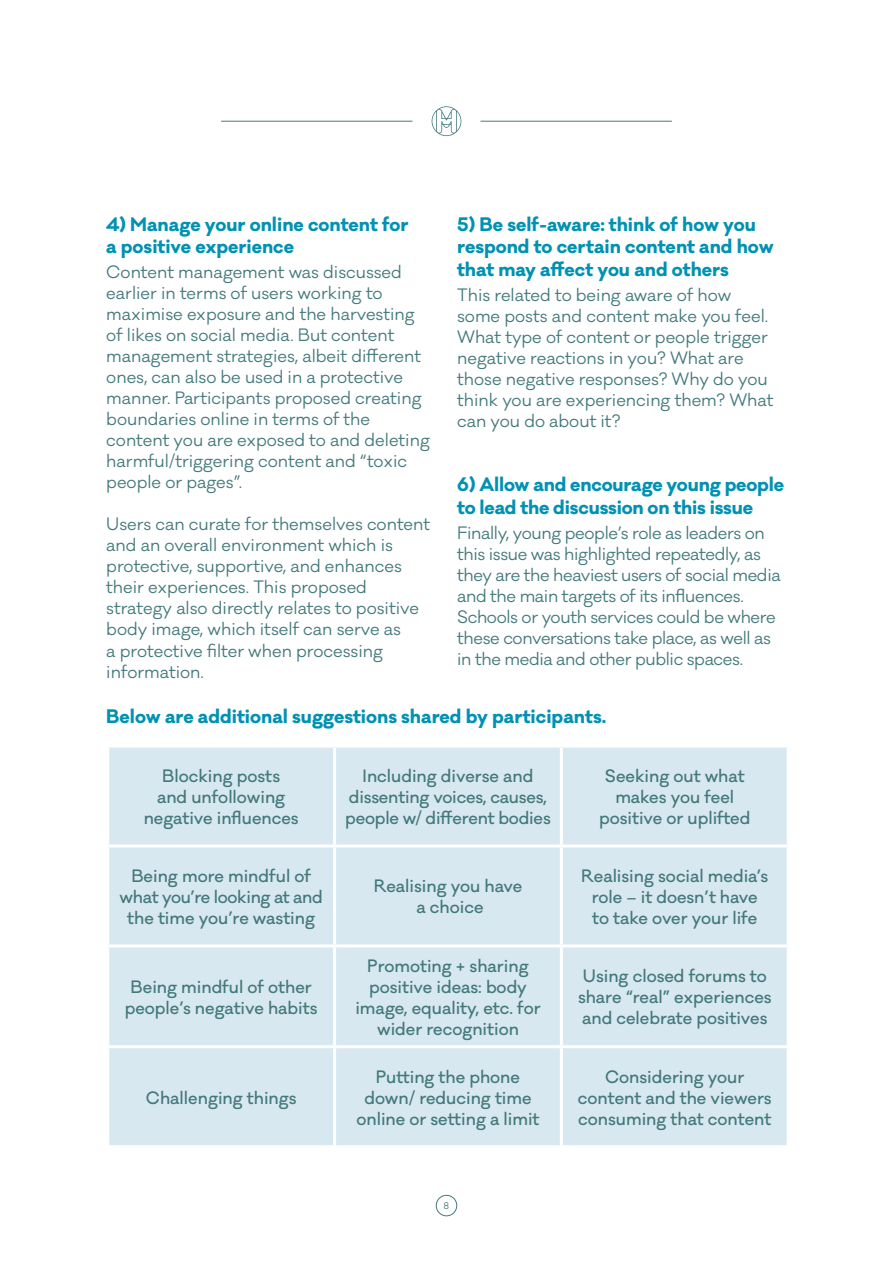
<style>
.page{position:relative;width:893px;height:1263px;background:#fff}
.page>*{position:absolute;margin:0;border:0;box-sizing:border-box;transform-origin:0 0}
.t1{font:700 18px/22.5px "Galano Classic";color:#0091b3}
.t2{font:16.5px/21px "Galano Classic";color:#43797b}
.t3{font:500 16.5px/21px "Galano Classic";color:#43797b;text-align:center}
.t4{font:16.5px/21px "Galano Classic";letter-spacing:-.02em;color:#43797b}
.t5{font:9px "Galano Classic";color:#43797b}
</style>
<div class="page">
<div style="left:436px;top:1195px;width:21px;height:21px;border:1px solid #43797b;border-radius:50%"></div>
<hr style="left:221px;top:121px;width:191px;height:1px;background:#43797b">
<hr style="left:480px;top:121px;width:192px;height:1px;background:#43797b">
<svg style="left:432px;top:106px;width:29px;height:30px"></svg>
<div style="left:109px;top:748px;width:678px;height:397px;background:#d8e8f0"></div>
<hr style="left:333px;top:748px;width:3px;height:96px;background:#fff">
<hr style="left:560px;top:748px;width:3px;height:96px;background:#fff">
<hr style="left:106px;top:844px;width:229px;height:3px;background:#fff">
<hr style="left:335px;top:844px;width:226px;height:3px;background:#fff">
<hr style="left:333px;top:847px;width:3px;height:97px;background:#fff">
<hr style="left:561px;top:844px;width:229px;height:3px;background:#fff">
<hr style="left:560px;top:847px;width:3px;height:97px;background:#fff">
<hr style="left:106px;top:944px;width:229px;height:3px;background:#fff">
<hr style="left:335px;top:944px;width:226px;height:3px;background:#fff">
<hr style="left:333px;top:947px;width:3px;height:98px;background:#fff">
<hr style="left:561px;top:944px;width:229px;height:3px;background:#fff">
<hr style="left:560px;top:947px;width:3px;height:98px;background:#fff">
<hr style="left:106px;top:1045px;width:229px;height:3px;background:#fff">
<hr style="left:335px;top:1045px;width:226px;height:3px;background:#fff">
<hr style="left:333px;top:1048px;width:3px;height:97px;background:#fff">
<hr style="left:561px;top:1045px;width:229px;height:3px;background:#fff">
<hr style="left:560px;top:1048px;width:3px;height:97px;background:#fff">
<p class="t1" style="left:106px;top:213px;width:304px">4) Manage your online content for a positive experience</p>
<p class="t2" style="left:106px;top:262px;width:325px">Content management was discussed earlier in terms of users working to maximise exposure and the harvesting of likes on social media. But content management strategies, albeit different ones, can also be used in a protective manner. Participants proposed creating boundaries online in terms of the content you are exposed to and deleting harmful/triggering content and “toxic people or pages”.</p>
<p class="t2" style="left:106px;top:514px;width:325px">Users can curate for themselves content and an overall environment which is protective, supportive, and enhances their experiences. This proposed strategy also directly relates to positive body image, which itself can serve as<br>a protective filter when processing information.</p>
<p class="t1" style="left:457px;top:213px;width:318px">5) Be self-aware: think of how you respond to certain content and how that may affect you and others</p>
<p class="t2" style="left:457px;top:285px;width:318px">This related to being aware of how some posts and content make you feel.<br>What type of content or people trigger negative reactions in you? What are those negative responses? Why do you think you are experiencing them? What can you do about it?</p>
<p class="t1" style="left:457px;top:473px;width:328px">6) Allow and encourage young people to lead the discussion on this issue</p>
<p class="t4" style="left:457px;top:523px;width:325px">Finally, young people’s role as leaders on this issue was highlighted repeatedly, as they are the heaviest users of social media and the main targets of its influences.<br>Schools or youth services could be where these conversations take place, as well as in the media and other public spaces.</p>
<p class="t1" style="left:106px;top:705px;width:501px">Below are additional suggestions shared by participants.</p>
<p class="t3" style="left:144px;top:765px;width:157px">Blocking posts<br>and unfollowing negative influences</p>
<p class="t3" style="left:345px;top:765px;width:207px">Including diverse and dissenting voices, causes, people w/ different bodies</p>
<p class="t3" style="left:599px;top:765px;width:153px">Seeking out what makes you feel positive or uplifted</p>
<p class="t3" style="left:120px;top:865px;width:205px">Being more mindful of what you’re looking at and the time you’re wasting</p>
<p class="t3" style="left:374px;top:876px;width:150px">Realising you have a choice</p>
<p class="t3" style="left:581px;top:865px;width:189px">Realising social media’s role – it doesn’t have<br>to take over your life</p>
<p class="t3" style="left:125px;top:976px;width:194px">Being mindful of other people’s negative habits</p>
<p class="t3" style="left:146px;top:1087px;width:152px">Challenging things</p>
<p class="t3" style="left:355px;top:955px;width:187px">Promoting + sharing positive ideas: body image, equality, etc. for wider recognition</p>
<p class="t3" style="left:578px;top:966px;width:195px;text-align:left">Using closed forums to share “real” experiences and celebrate positives</p>
<p class="t3" style="left:356px;top:1066px;width:184px">Putting the phone down/ reducing time online or setting a limit</p>
<p class="t3" style="left:578px;top:1066px;width:195px">Considering your content and the viewers consuming that content</p>
<p class="t5" style="left:444px;top:1199px;width:7px">8</p>
</div>
